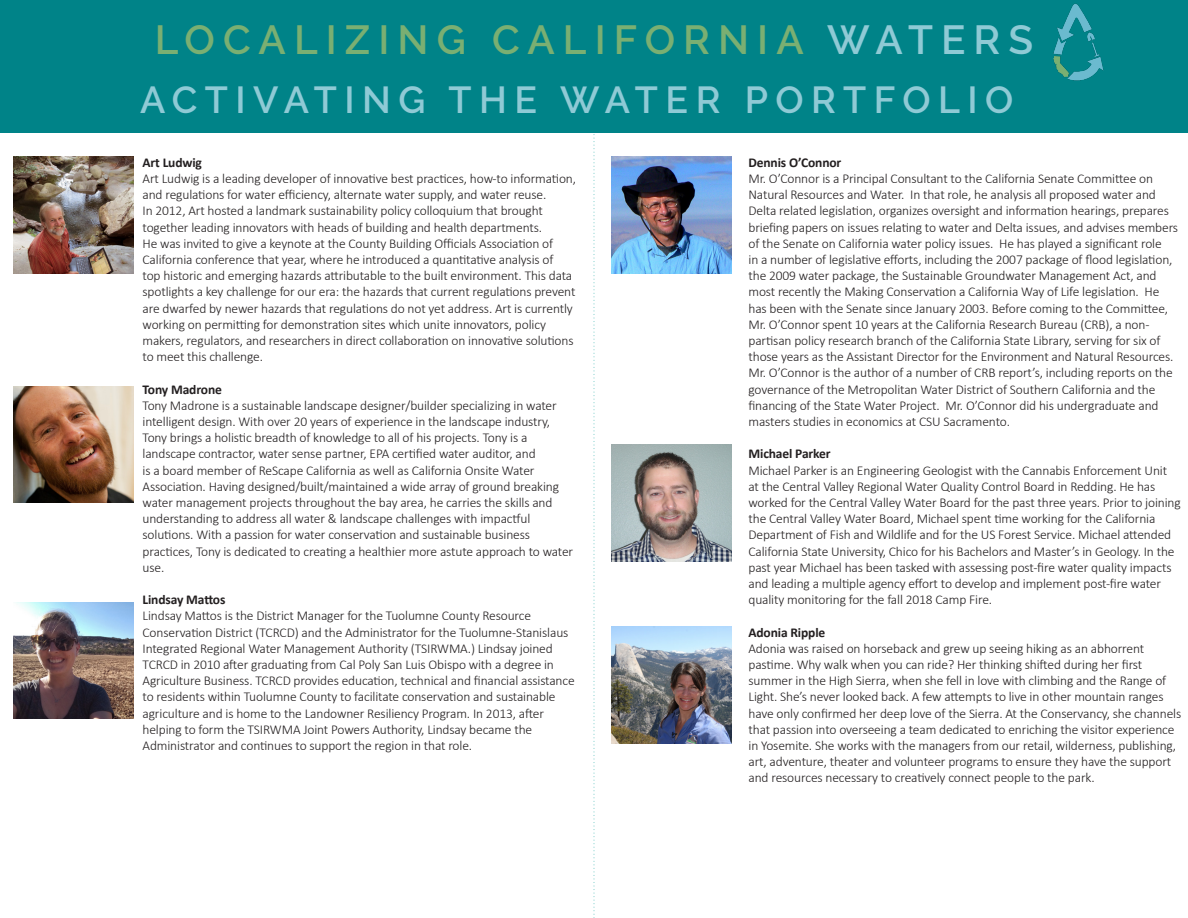
<style>
.page{position:relative;width:1188px;height:918px;background:#fff}
.page>*{position:absolute;margin:0;border:0;box-sizing:border-box;transform-origin:0 0}
.t1{font:600 40.5px "Raleway";letter-spacing:.2em;color:#7aaf72}
.t2{font:600 37.5px "Raleway";letter-spacing:.2em;color:#8fcad5}
.t3{font:300 13.5px/16.2px "Calibri";letter-spacing:-.01em;color:#231f20}
.t4{font:700 13.5px "Calibri";letter-spacing:-.01em;color:#231f20}
.s1{color:#8fcad5}
</style>
<div class="page">
<svg style="left:593px;top:134px;width:2px;height:784px"></svg>
<div style="left:0;top:0;width:1188px;height:133px;background:#008388"></div>
<img style="left:1053px;top:4px;width:51px;height:77px">
<img style="left:14px;top:157px;width:120px;height:116px">
<img style="left:14px;top:386px;width:120px;height:117px">
<img style="left:14px;top:602px;width:120px;height:117px">
<img style="left:611px;top:444px;width:121px;height:117px">
<img style="left:611px;top:626px;width:121px;height:117px">
<img style="left:611px;top:157px;width:121px;height:116px">
<p class="t1" style="left:155px;top:17px;width:880px">LOCALIZING CALIFORNIA <span class="s1">WATERS</span></p>
<p class="t2" style="left:140px;top:79px;width:875px">ACTIVATING THE WATER PORTFOLIO</p>
<p class="t4" style="left:143px;top:153px;width:61px">Art Ludwig</p>
<p class="t3" style="left:143px;top:170px;width:435px">Art Ludwig is a leading developer of innovative best practices, how-to information, and regulations for water efficiency, alternate water supply, and water reuse.<br>In 2012, Art hosted a landmark sustainability policy colloquium that brought together leading innovators with heads of building and health departments.<br>He was invited to give a keynote at the County Building Officials Association of California conference that year, where he introduced a quantitative analysis of<br>top historic and emerging hazards attributable to the built environment. This data spotlights a key challenge for our era: the hazards that current regulations prevent are dwarfed by newer hazards that regulations do not yet address. Art is currently working on permitting for demonstration sites which unite innovators, policy makers, regulators, and researchers in direct collaboration on innovative solutions to meet this challenge.</p>
<p class="t4" style="left:143px;top:379px;width:81px">Tony Madrone</p>
<p class="t3" style="left:143px;top:397px;width:432px">Tony Madrone is a sustainable landscape designer/builder specializing in water intelligent design. With over 20 years of experience in the landscape industry, Tony brings a holistic breadth of knowledge to all of his projects. Tony is a landscape contractor, water sense partner, EPA certified water auditor, and<br>is a board member of ReScape California as well as California Onsite Water Association. Having designed/built/maintained a wide array of ground breaking water management projects throughout the bay area, he carries the skills and understanding to address all water &amp; landscape challenges with impactful solutions. With a passion for water conservation and sustainable business practices, Tony is dedicated to creating a healthier more astute approach to water use.</p>
<p class="t4" style="left:143px;top:590px;width:84px">Lindsay Mattos</p>
<p class="t3" style="left:143px;top:608px;width:434px">Lindsay Mattos is the District Manager for the Tuolumne County Resource Conservation District (TCRCD) and the Administrator for the Tuolumne-Stanislaus Integrated Regional Water Management Authority (TSIRWMA.) Lindsay joined TCRCD in 2010 after graduating from Cal Poly San Luis Obispo with a degree in Agriculture Business. TCRCD provides education, technical and financial assistance to residents within Tuolumne County to facilitate conservation and sustainable agriculture and is home to the Landowner Resiliency Program. In 2013, after helping to form the TSIRWMA Joint Powers Authority, Lindsay became the Administrator and continues to support the region in that role.</p>
<p class="t4" style="left:748px;top:153px;width:94px">Dennis O’Connor</p>
<p class="t3" style="left:748px;top:170px;width:431px">Mr. O’Connor is a Principal Consultant to the California Senate Committee on Natural Resources and Water. In that role, he analysis all proposed water and Delta related legislation, organizes oversight and information hearings, prepares briefing papers on issues relating to water and Delta issues, and advises members of the Senate on California water policy issues. He has played a significant role<br>in a number of legislative efforts, including the 2007 package of flood legislation, the 2009 water package, the Sustainable Groundwater Management Act, and most recently the Making Conservation a California Way of Life legislation. He has been with the Senate since January 2003. Before coming to the Committee, Mr. O’Connor spent 10 years at the California Research Bureau (CRB), a non&shy;partisan policy research branch of the California State Library, serving for six of those years as the Assistant Director for the Environment and Natural Resources.<br>Mr. O’Connor is the author of a number of CRB report’s, including reports on the governance of the Metropolitan Water District of Southern California and the financing of the State Water Project. Mr. O’Connor did his undergraduate and masters studies in economics at CSU Sacramento.</p>
<p class="t4" style="left:748px;top:444px;width:84px">Michael Parker</p>
<p class="t3" style="left:748px;top:462px;width:434px">Michael Parker is an Engineering Geologist with the Cannabis Enforcement Unit at the Central Valley Regional Water Quality Control Board in Redding. He has worked for the Central Valley Water Board for the past three years. Prior to joining the Central Valley Water Board, Michael spent time working for the California Department of Fish and Wildlife and for the US Forest Service. Michael attended California State University, Chico for his Bachelors and Master’s in Geology. In the past year Michael has been tasked with assessing post-fire water quality impacts and leading a multiple agency effort to develop and implement post-fire water quality monitoring for the fall 2018 Camp Fire.</p>
<p class="t4" style="left:748px;top:622px;width:78px">Adonia Ripple</p>
<p class="t3" style="left:748px;top:640px;width:434px">Adonia was raised on horseback and grew up seeing hiking as an abhorrent pastime. Why walk when you can ride? Her thinking shifted during her first summer in the High Sierra, when she fell in love with climbing and the Range of Light. She’s never looked back. A few attempts to live in other mountain ranges have only confirmed her deep love of the Sierra. At the Conservancy, she channels that passion into overseeing a team dedicated to enriching the visitor experience in Yosemite. She works with the managers from our retail, wilderness, publishing, art, adventure, theater and volunteer programs to ensure they have the support and resources necessary to creatively connect people to the park.</p>
</div>
